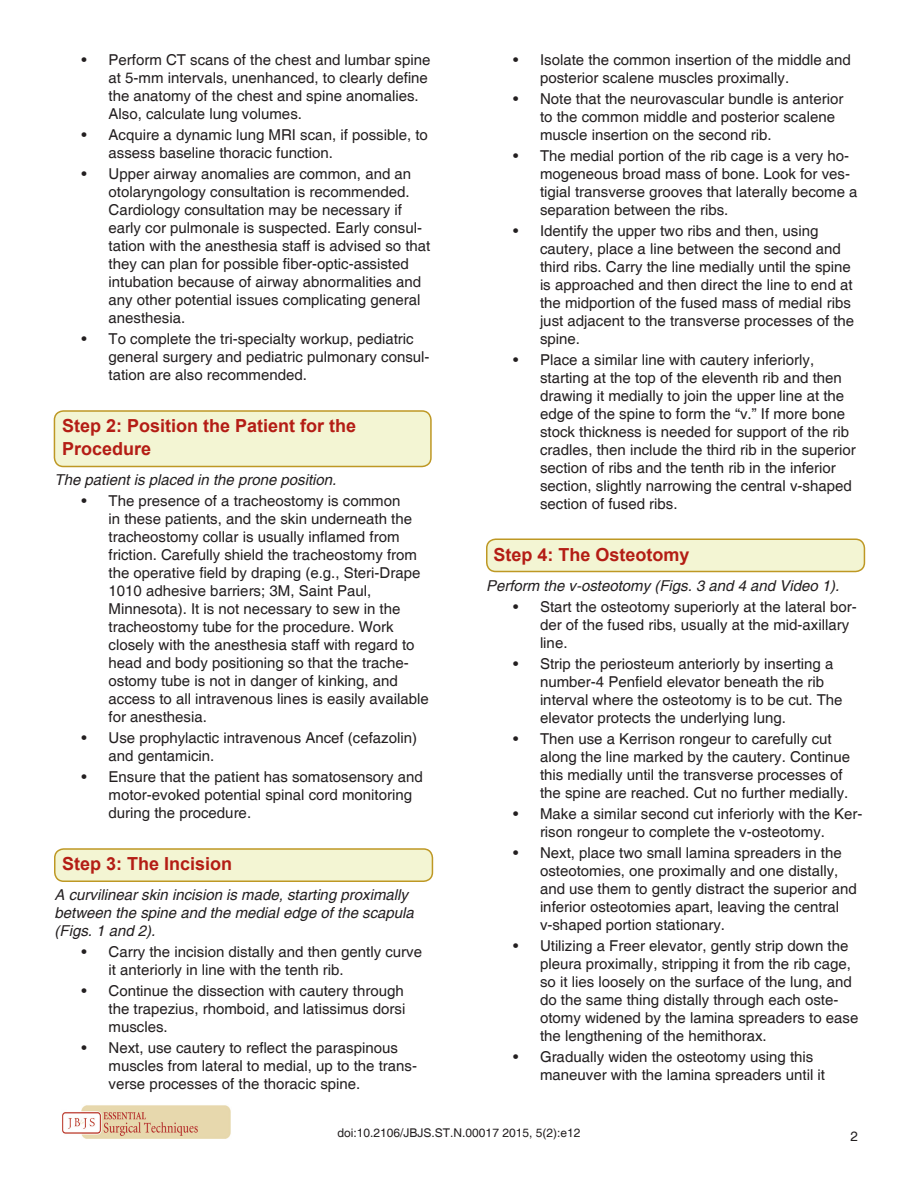
<style>
.page{position:relative;width:918px;height:1188px;background:#fff}
.page>*{position:absolute;margin:0;border:0;box-sizing:border-box;transform-origin:0 0}
.Heading1{font:700 18px/22.5px "Arial";color:#b41d15}
.t1{font:15px/18px "Helvetica";color:#231f20}
.Text_No_Indent_Ital{font:italic 15px/18px "Helvetica";color:#231f20}
.t2{font:13.5px "Helvetica";color:#231f20}
.t3{font:12px "Helvetica";color:#231f20}
</style>
<div class="page">
<div style="left:54px;top:411px;width:377px;height:55px;background:#f3f5d3;border-radius:9px"></div>
<div style="left:54px;top:410px;width:378px;height:57px;border:2px solid #be9824;border-radius:9px"></div>
<div style="left:55px;top:849px;width:377px;height:32px;background:#f3f5d3;border-radius:9px"></div>
<div style="left:54px;top:848px;width:379px;height:34px;border:2px solid #be9824;border-radius:9px"></div>
<div style="left:487px;top:539px;width:377px;height:32px;background:#f3f5d3;border-radius:9px"></div>
<div style="left:486px;top:538px;width:379px;height:34px;border:2px solid #be9824;border-radius:9px"></div>
<img style="left:62px;top:1105px;width:169px;height:34px">
<p class="t1" style="left:109px;top:51px;width:323px;text-indent:-27px">• Perform CT scans of the chest and lumbar spine at 5-mm intervals, unenhanced, to clearly define the anatomy of the chest and spine anomalies.<br>Also, calculate lung volumes.</p>
<p class="t1" style="left:109px;top:126px;width:321px;text-indent:-27px">• Acquire a dynamic lung MRI scan, if possible, to assess baseline thoracic function.</p>
<p class="t1" style="left:109px;top:165px;width:323px;text-indent:-27px">• Upper airway anomalies are common, and an otolaryngology consultation is recommended.<br>Cardiology consultation may be necessary if early cor pulmonale is suspected. Early consul&shy;tation with the anesthesia staff is advised so that they can plan for possible fiber-optic-assisted intubation because of airway abnormalities and any other potential issues complicating general anesthesia.</p>
<p class="t1" style="left:109px;top:330px;width:323px;text-indent:-27px">• To complete the tri-specialty workup, pediatric general surgery and pediatric pulmonary consul&shy;tation are also recommended.</p>
<p class="Heading1" style="left:62px;top:415px;width:296px">Step 2: Position the Patient for the<br>Procedure</p>
<p class="Text_No_Indent_Ital" style="left:55px;top:471px;width:283px">The patient is placed in the prone position.</p>
<p class="t1" style="left:109px;top:492px;width:322px;text-indent:-27px">• The presence of a tracheostomy is common<br>in these patients, and the skin underneath the tracheostomy collar is usually inflamed from friction. Carefully shield the tracheostomy from the operative field by draping (e.g., Steri-Drape 1010 adhesive barriers; 3M, Saint Paul, Minnesota). It is not necessary to sew in the tracheostomy tube for the procedure. Work closely with the anesthesia staff with regard to head and body positioning so that the trache&shy;ostomy tube is not in danger of kinking, and access to all intravenous lines is easily available for anesthesia.</p>
<p class="t1" style="left:109px;top:729px;width:310px;text-indent:-27px">• Use prophylactic intravenous Ancef (cefazolin) and gentamicin.</p>
<p class="t1" style="left:109px;top:768px;width:316px;text-indent:-27px">• Ensure that the patient has somatosensory and motor-evoked potential spinal cord monitoring during the procedure.</p>
<p class="Heading1" style="left:62px;top:853px;width:172px">Step 3: The Incision</p>
<p class="Text_No_Indent_Ital" style="left:55px;top:887px;width:361px">A curvilinear skin incision is made, starting proximally between the spine and the medial edge of the scapula (Figs. 1 and 2).</p>
<p class="t1" style="left:109px;top:944px;width:315px;text-indent:-27px">• Carry the incision distally and then gently curve it anteriorly in line with the tenth rib.</p>
<p class="t1" style="left:109px;top:983px;width:298px;text-align:justify;text-indent:-27px">• Continue the dissection with cautery through the trapezius, rhomboid, and latissimus dorsi muscles.</p>
<p class="t1" style="left:109px;top:1040px;width:310px;text-indent:-27px">• Next, use cautery to reflect the paraspinous muscles from lateral to medial, up to the trans&shy;verse processes of the thoracic spine.</p>
<p class="t1" style="left:540px;top:51px;width:312px;text-indent:-27px">• Isolate the common insertion of the middle and posterior scalene muscles proximally.</p>
<p class="t1" style="left:540px;top:90px;width:305px;text-indent:-27px">• Note that the neurovascular bundle is anterior to the common middle and posterior scalene muscle insertion on the second rib.</p>
<p class="t1" style="left:540px;top:147px;width:319px;text-indent:-27px">• The medial portion of the rib cage is a very ho&shy;mogeneous broad mass of bone. Look for ves&shy;tigial transverse grooves that laterally become a separation between the ribs.</p>
<p class="t1" style="left:540px;top:222px;width:316px;text-indent:-27px">• Identify the upper two ribs and then, using cautery, place a line between the second and third ribs. Carry the line medially until the spine is approached and then direct the line to end at the midportion of the fused mass of medial ribs just adjacent to the transverse processes of the spine.</p>
<p class="t1" style="left:540px;top:351px;width:317px;text-indent:-27px">• Place a similar line with cautery inferiorly, starting at the top of the eleventh rib and then drawing it medially to join the upper line at the edge of the spine to form the “v.” If more bone stock thickness is needed for support of the rib cradles, then include the third rib in the superior section of ribs and the tenth rib in the inferior section, slightly narrowing the central v-shaped section of fused ribs.</p>
<p class="Heading1" style="left:494px;top:544px;width:198px">Step 4: The Osteotomy</p>
<p class="Text_No_Indent_Ital" style="left:486px;top:578px;width:355px">Perform the v-osteotomy (Figs. 3 and 4 and Video 1).</p>
<p class="t1" style="left:540px;top:599px;width:318px;text-indent:-27px">• Start the osteotomy superiorly at the lateral bor&shy;der of the fused ribs, usually at the mid-axillary line.</p>
<p class="t1" style="left:540px;top:656px;width:304px;text-indent:-27px">• Strip the periosteum anteriorly by inserting a number-4 Penfield elevator beneath the rib interval where the osteotomy is to be cut. The elevator protects the underlying lung.</p>
<p class="t1" style="left:540px;top:731px;width:312px;text-indent:-27px">• Then use a Kerrison rongeur to carefully cut along the line marked by the cautery. Continue this medially until the transverse processes of the spine are reached. Cut no further medially.</p>
<p class="t1" style="left:540px;top:806px;width:324px;text-indent:-27px">• Make a similar second cut inferiorly with the Ker&shy;rison rongeur to complete the v-osteotomy.</p>
<p class="t1" style="left:540px;top:845px;width:318px;text-indent:-27px">• Next, place two small lamina spreaders in the osteotomies, one proximally and one distally, and use them to gently distract the superior and inferior osteotomies apart, leaving the central v-shaped portion stationary.</p>
<p class="t1" style="left:540px;top:938px;width:320px;text-indent:-27px">• Utilizing a Freer elevator, gently strip down the pleura proximally, stripping it from the rib cage, so it lies loosely on the surface of the lung, and do the same thing distally through each oste&shy;otomy widened by the lamina spreaders to ease the lengthening of the hemithorax.</p>
<p class="t1" style="left:540px;top:1049px;width:287px;text-indent:-27px">• Gradually widen the osteotomy using this maneuver with the lamina spreaders until it</p>
<p class="t3" style="left:338px;top:1126px;width:244px">doi:10.2106/JBJS.ST.N.00017 2015, 5(2):e12</p>
<p class="t2" style="left:850px;top:1128px;width:9px">2</p>
</div>
